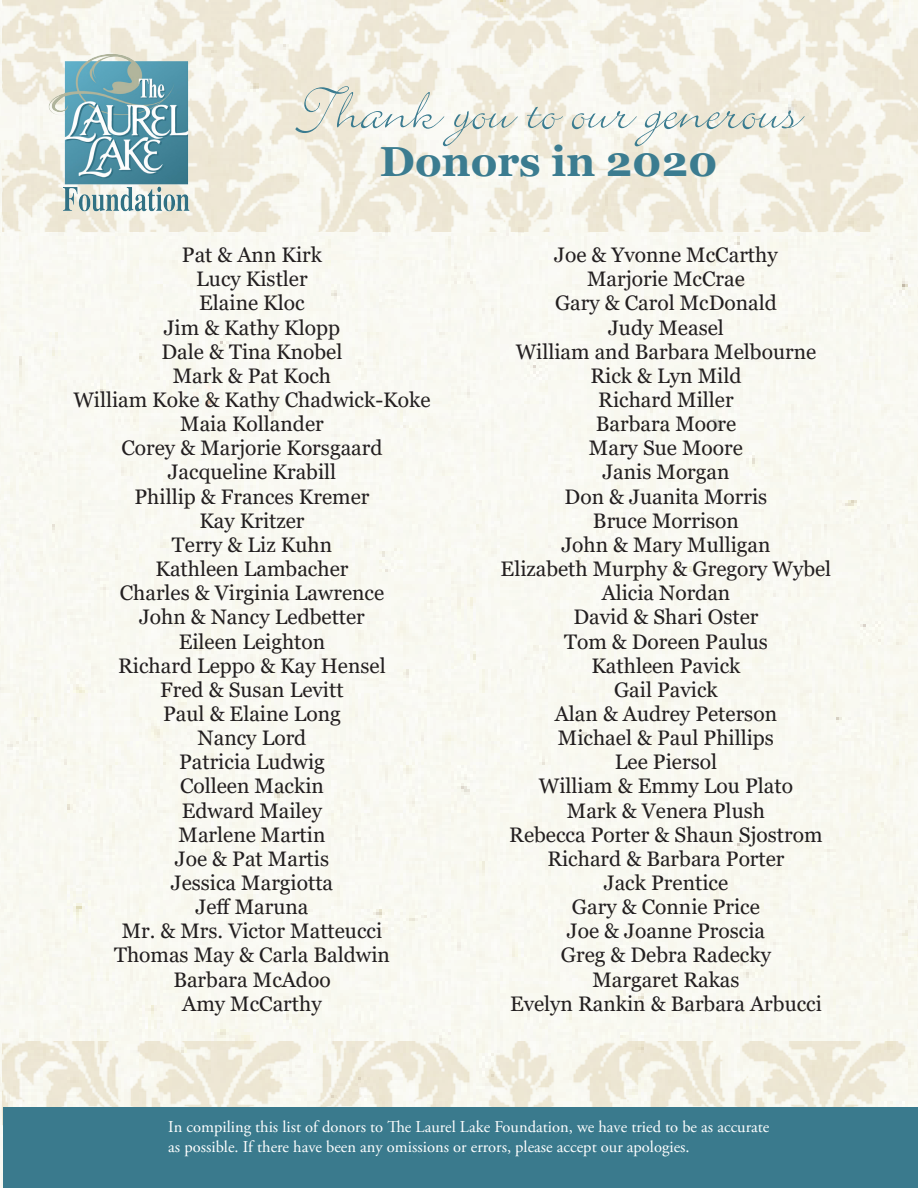
<style>
.page{position:relative;width:918px;height:1188px;background:#fff}
.page>*{position:absolute;margin:0;border:0;box-sizing:border-box;transform-origin:0 0}
.t1{font:67.5px "Bickley Script Std";color:#3b7c90}
.t2{font:700 42px "Georgia";color:#3b7c90}
.t3{font:21px "Georgia";color:#231f20}
.t4{font:16.5px/19.8px "Adobe Garamond Pro";color:#fff}
</style>
<div class="page">
<img style="left:3px;top:1042px;width:915px;height:66px">
<img style="left:3px;top:0;width:915px;height:232px">
<img style="left:47px;top:51px;width:149px;height:166px">
<div style="left:3px;top:1108px;width:915px;height:80px;background:#3a7a8d"></div>
<p class="t1" style="left:297px;top:77px;width:504px">Thank you to our generous</p>
<p class="t2" style="left:380px;top:134px;width:339px">Donors in 2020</p>
<p class="t3" style="left:182px;top:242px;width:142px">Pat &amp; Ann Kirk</p>
<p class="t3" style="left:196px;top:266px;width:113px">Lucy Kistler</p>
<p class="t3" style="left:199px;top:290px;width:107px">Elaine Kloc</p>
<p class="t3" style="left:164px;top:315px;width:178px">Jim &amp; Kathy Klopp</p>
<p class="t3" style="left:162px;top:339px;width:182px">Dale &amp; Tina Knobel</p>
<p class="t3" style="left:173px;top:363px;width:160px">Mark &amp; Pat Koch</p>
<p class="t3" style="left:73px;top:387px;width:359px">William Koke &amp; Kathy Chadwick-Koke</p>
<p class="t3" style="left:180px;top:411px;width:145px">Maia Kollander</p>
<p class="t3" style="left:121px;top:435px;width:263px">Corey &amp; Marjorie Korsgaard</p>
<p class="t3" style="left:168px;top:460px;width:170px">Jacqueline Krabill</p>
<p class="t3" style="left:135px;top:484px;width:236px">Phillip &amp; Frances Kremer</p>
<p class="t3" style="left:199px;top:508px;width:107px">Kay Kritzer</p>
<p class="t3" style="left:172px;top:532px;width:162px">Terry &amp; Liz Kuhn</p>
<p class="t3" style="left:155px;top:556px;width:195px">Kathleen Lambacher</p>
<p class="t3" style="left:120px;top:580px;width:266px">Charles &amp; Virginia Lawrence</p>
<p class="t3" style="left:139px;top:604px;width:227px">John &amp; Nancy Ledbetter</p>
<p class="t3" style="left:179px;top:629px;width:148px">Eileen Leighton</p>
<p class="t3" style="left:118px;top:653px;width:269px">Richard Leppo &amp; Kay Hensel</p>
<p class="t3" style="left:160px;top:677px;width:185px">Fred &amp; Susan Levitt</p>
<p class="t3" style="left:163px;top:701px;width:179px">Paul &amp; Elaine Long</p>
<p class="t3" style="left:198px;top:725px;width:110px">Nancy Lord</p>
<p class="t3" style="left:179px;top:749px;width:147px">Patricia Ludwig</p>
<p class="t3" style="left:180px;top:773px;width:145px">Colleen Mackin</p>
<p class="t3" style="left:182px;top:798px;width:142px">Edward Mailey</p>
<p class="t3" style="left:179px;top:822px;width:148px">Marlene Martin</p>
<p class="t3" style="left:175px;top:846px;width:156px">Joe &amp; Pat Martis</p>
<p class="t3" style="left:171px;top:870px;width:164px">Jessica Margiotta</p>
<p class="t3" style="left:196px;top:894px;width:114px">Jeff Maruna</p>
<p class="t3" style="left:122px;top:918px;width:262px">Mr. &amp; Mrs. Victor Matteucci</p>
<p class="t3" style="left:114px;top:943px;width:277px">Thomas May &amp; Carla Baldwin</p>
<p class="t3" style="left:173px;top:967px;width:159px">Barbara McAdoo</p>
<p class="t3" style="left:182px;top:991px;width:141px">Amy McCarthy</p>
<p class="t3" style="left:554px;top:242px;width:225px">Joe &amp; Yvonne McCarthy</p>
<p class="t3" style="left:587px;top:266px;width:159px">Marjorie McCrae</p>
<p class="t3" style="left:555px;top:290px;width:223px">Gary &amp; Carol McDonald</p>
<p class="t3" style="left:608px;top:315px;width:117px">Judy Measel</p>
<p class="t3" style="left:516px;top:339px;width:302px">William and Barbara Melbourne</p>
<p class="t3" style="left:591px;top:363px;width:152px">Rick &amp; Lyn Mild</p>
<p class="t3" style="left:598px;top:387px;width:137px">Richard Miller</p>
<p class="t3" style="left:596px;top:411px;width:142px">Barbara Moore</p>
<p class="t3" style="left:589px;top:435px;width:155px">Mary Sue Moore</p>
<p class="t3" style="left:602px;top:460px;width:129px">Janis Morgan</p>
<p class="t3" style="left:565px;top:484px;width:204px">Don &amp; Juanita Morris</p>
<p class="t3" style="left:593px;top:508px;width:148px">Bruce Morrison</p>
<p class="t3" style="left:561px;top:532px;width:211px">John &amp; Mary Mulligan</p>
<p class="t3" style="left:501px;top:556px;width:332px">Elizabeth Murphy &amp; Gregory Wybel</p>
<p class="t3" style="left:602px;top:580px;width:130px">Alicia Nordan</p>
<p class="t3" style="left:573px;top:604px;width:187px">David &amp; Shari Oster</p>
<p class="t3" style="left:564px;top:629px;width:205px">Tom &amp; Doreen Paulus</p>
<p class="t3" style="left:591px;top:653px;width:151px">Kathleen Pavick</p>
<p class="t3" style="left:614px;top:677px;width:105px">Gail Pavick</p>
<p class="t3" style="left:555px;top:701px;width:224px">Alan &amp; Audrey Peterson</p>
<p class="t3" style="left:558px;top:725px;width:218px">Michael &amp; Paul Phillips</p>
<p class="t3" style="left:615px;top:749px;width:104px">Lee Piersol</p>
<p class="t3" style="left:539px;top:773px;width:256px">William &amp; Emmy Lou Plato</p>
<p class="t3" style="left:567px;top:798px;width:200px">Mark &amp; Venera Plush</p>
<p class="t3" style="left:509px;top:822px;width:315px">Rebecca Porter &amp; Shaun Sjostrom</p>
<p class="t3" style="left:547px;top:846px;width:239px">Richard &amp; Barbara Porter</p>
<p class="t3" style="left:604px;top:870px;width:126px">Jack Prentice</p>
<p class="t3" style="left:572px;top:894px;width:190px">Gary &amp; Connie Price</p>
<p class="t3" style="left:567px;top:918px;width:200px">Joe &amp; Joanne Proscia</p>
<p class="t3" style="left:561px;top:943px;width:212px">Greg &amp; Debra Radecky</p>
<p class="t3" style="left:592px;top:967px;width:149px">Margaret Rakas</p>
<p class="t3" style="left:510px;top:991px;width:313px">Evelyn Rankin &amp; Barbara Arbucci</p>
<p class="t4" style="left:168px;top:1117px;width:603px">In compiling this list of donors to The Laurel Lake Foundation, we have tried to be as accurate as possible. If there have been any omissions or errors, please accept our apologies.</p>
</div>
